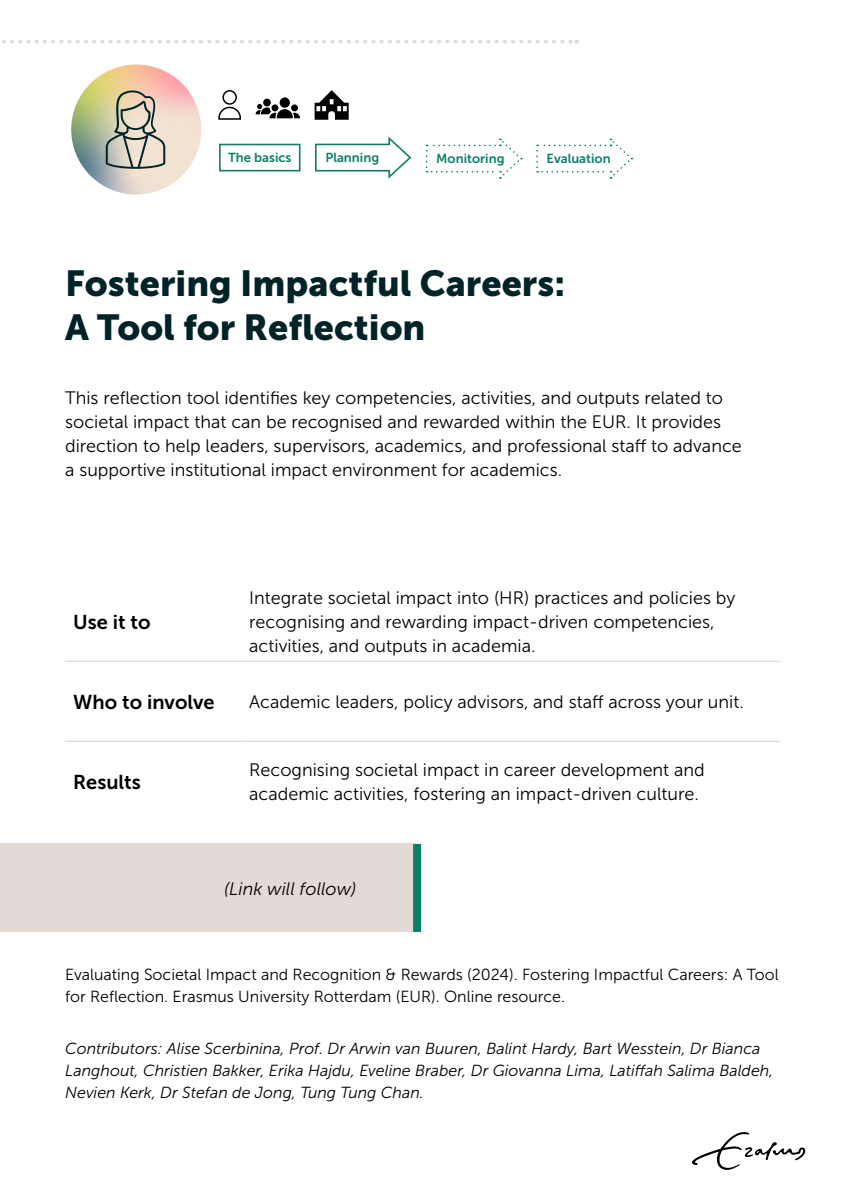
<style>
.page{position:relative;width:842px;height:1191px;background:#fff}
.page>*{position:absolute;margin:0;border:0;box-sizing:border-box;transform-origin:0 0}
.t1{font:36px/43.2px "Museo Sans 900";color:#002328}
.t2{font:20px "Museo Sans 700";color:#000}
.t3{font:18px/24px "Museo Sans 300";color:#000}
.t4{font:italic 18px "Museo Sans 300";color:#000}
.t5{font:italic 16px/22px "Museo Sans 300";color:#000}
.t6{font:16px/22px "Museo Sans 300";color:#000}
.t7{font:13px "Museo Sans 700";color:#0c8066}
</style>
<div class="page">
<svg style="left:692px;top:1132px;width:113px;height:37px"></svg>
<svg style="left:2px;top:40px;width:575px;height:4px"></svg>
<hr style="left:65px;top:740px;width:176px;height:2px;background:#e3dad8">
<hr style="left:241px;top:740px;width:539px;height:2px;background:#e3dad8">
<hr style="left:65px;top:660px;width:176px;height:2px;background:#e3dad8">
<hr style="left:241px;top:660px;width:539px;height:2px;background:#e3dad8">
<svg style="left:71px;top:64px;width:130px;height:130px"></svg>
<svg style="left:106px;top:90px;width:59px;height:79px"></svg>
<div style="left:0;top:844px;width:413px;height:88px;background:#e3dad8"></div>
<div style="left:413px;top:844px;width:8px;height:88px;background:#0c8066"></div>
<svg style="left:218px;top:90px;width:23px;height:30px"></svg>
<svg style="left:256px;top:97px;width:44px;height:21px"></svg>
<svg style="left:315px;top:90px;width:34px;height:30px"></svg>
<div style="left:219px;top:144px;width:81px;height:27px;border:2px solid #0c8066"></div>
<svg style="left:315px;top:136px;width:97px;height:43px"></svg>
<svg style="left:426px;top:138px;width:96px;height:41px"></svg>
<svg style="left:536px;top:138px;width:96px;height:41px"></svg>
<p class="t7" style="left:228px;top:151px;width:65px">The basics</p>
<p class="t7" style="left:325px;top:151px;width:55px">Planning</p>
<p class="t7" style="left:436px;top:152px;width:70px">Monitoring</p>
<p class="t7" style="left:547px;top:152px;width:66px">Evaluation</p>
<h1 class="t1" style="left:65px;top:262px;width:501px">Fostering Impactful Careers:<br>A Tool for Reflection</h1>
<p class="t3" style="left:65px;top:385px;width:678px">This reflection tool identifies key competencies, activities, and outputs related to societal impact that can be recognised and rewarded within the EUR. It provides direction to help leaders, supervisors, academics, and professional staff to advance a supportive institutional impact environment for academics.</p>
<p class="t2" style="left:73px;top:611px;width:79px">Use it to</p>
<p class="t3" style="left:249px;top:586px;width:488px">Integrate societal impact into (HR) practices and policies by recognising and rewarding impact-driven competencies, activities, and outputs in academia.</p>
<p class="t2" style="left:73px;top:691px;width:143px">Who to involve</p>
<p class="t3" style="left:249px;top:690px;width:496px">Academic leaders, policy advisors, and staff across your unit.</p>
<p class="t2" style="left:73px;top:771px;width:69px">Results</p>
<p class="t3" style="left:249px;top:758px;width:457px">Recognising societal impact in career development and academic activities, fostering an impact-driven culture.</p>
<p class="t4" style="left:224px;top:878px;width:134px">(Link will follow)</p>
<p class="t6" style="left:65px;top:963px;width:715px">Evaluating Societal Impact and Recognition &amp; Rewards (2024). Fostering Impactful Careers: A Tool for Reflection. Erasmus University Rotterdam (EUR). Online resource.</p>
<p class="t5" style="left:65px;top:1037px;width:710px">Contributors: Alise Scerbinina, Prof. Dr Arwin van Buuren, Balint Hardy, Bart Wesstein, Dr Bianca<br>Langhout, Christien Bakker, Erika Hajdu, Eveline Braber, Dr Giovanna Lima, Latiffah Salima Baldeh,<br>Nevien Kerk, Dr Stefan de Jong, Tung Tung Chan.</p>
</div>
